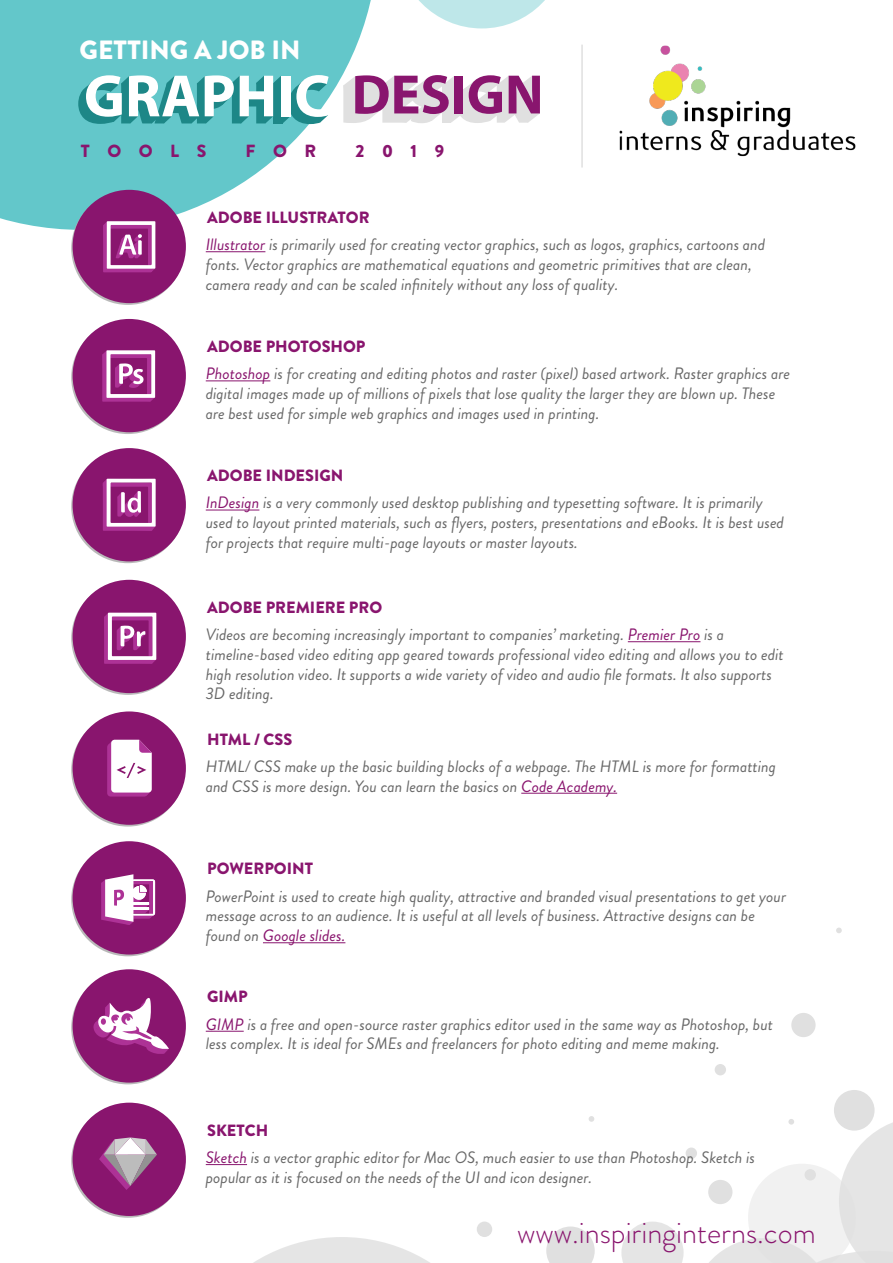
<style>
.page{position:relative;width:893px;height:1263px;background:#fff}
.page>*{position:absolute;margin:0;border:0;box-sizing:border-box;transform-origin:0 0}
.t1{font:300 30.3px "Brandon Grotesque";color:#89156e}
.t2{font:900 26.4px "Brandon Grotesque";color:#fff}
.t3{font:900 17.55px "Brandon Grotesque";letter-spacing:1em;color:#89156e}
.t4{font:italic 16.5px/19.8px "Brandon Grotesque";color:#686868}
.t5{font:900 16.2px "Brandon Grotesque";color:#89156e}
.s1{color:#89156e}
</style>
<div class="page">
<svg style="left:0;top:0;width:371px;height:230px;fill:#63c7ca"></svg>
<svg style="left:253px;top:1237px;width:177px;height:26px"></svg>
<svg style="left:546px;top:1226px;width:49px;height:37px"></svg>
<div style="left:477px;top:1221px;width:15px;height:16px;background:#e0e0e0;border-radius:50%"></div>
<hr style="left:206px;top:251px;width:59px;height:1px;background:#89156e">
<svg style="left:78px;top:75px;width:251px;height:49px"></svg>
<svg style="left:343px;top:75px;width:197px;height:48px;background:#c090b4"></svg>
<svg style="left:419px;top:0;width:126px;height:28px"></svg>
<svg style="left:71px;top:192px;width:114px;height:113px"></svg>
<div style="left:73px;top:190px;width:113px;height:113px;background:#89156e;border-radius:50%"></div>
<div style="left:834px;top:1090px;width:41px;height:40px;background:#e0e0e0;border-radius:50%"></div>
<div style="left:686px;top:1147px;width:11px;height:12px;background:#e0e0e0;border-radius:50%"></div>
<svg style="left:589px;top:1116px;width:5px;height:6px"></svg>
<svg style="left:836px;top:927px;width:6px;height:6px"></svg>
<div style="left:715px;top:1064px;width:11px;height:11px;background:#e0e0e0;border-radius:50%"></div>
<div style="left:791px;top:1013px;width:25px;height:24px;background:#e0e0e0;border-radius:50%"></div>
<svg style="left:621px;top:1221px;width:63px;height:42px"></svg>
<svg style="left:691px;top:1116px;width:202px;height:147px"></svg>
<svg style="left:103px;top:221px;width:52px;height:51px"></svg>
<hr style="left:206px;top:380px;width:64px;height:1px;background:#89156e">
<svg style="left:71px;top:321px;width:114px;height:113px"></svg>
<div style="left:73px;top:319px;width:113px;height:113px;background:#89156e;border-radius:50%"></div>
<svg style="left:102px;top:350px;width:53px;height:52px"></svg>
<hr style="left:206px;top:510px;width:53px;height:1px;background:#89156e">
<svg style="left:71px;top:450px;width:114px;height:113px"></svg>
<div style="left:73px;top:448px;width:113px;height:113px;background:#89156e;border-radius:50%"></div>
<hr style="left:521px;top:793px;width:96px;height:1px;background:#89156e">
<div style="left:73px;top:711px;width:113px;height:114px;background:#89156e;border-radius:50%"></div>
<svg style="left:103px;top:479px;width:53px;height:52px"></svg>
<hr style="left:628px;top:641px;width:72px;height:1px;background:#89156e">
<svg style="left:71px;top:582px;width:114px;height:113px"></svg>
<div style="left:73px;top:580px;width:113px;height:113px;background:#89156e;border-radius:50%"></div>
<svg style="left:107px;top:740px;width:45px;height:56px;background:#e7c9e1"></svg>
<hr style="left:263px;top:942px;width:82px;height:1px;background:#89156e">
<svg style="left:71px;top:843px;width:114px;height:113px"></svg>
<div style="left:73px;top:841px;width:113px;height:113px;background:#89156e;border-radius:50%"></div>
<svg style="left:101px;top:874px;width:54px;height:51px"></svg>
<hr style="left:206px;top:1031px;width:38px;height:1px;background:#89156e">
<svg style="left:71px;top:971px;width:114px;height:113px"></svg>
<div style="left:73px;top:969px;width:113px;height:113px;background:#89156e;border-radius:50%"></div>
<hr style="left:206px;top:1164px;width:41px;height:1px;background:#89156e">
<svg style="left:71px;top:1104px;width:114px;height:114px"></svg>
<div style="left:73px;top:1103px;width:113px;height:113px;background:#89156e;border-radius:50%"></div>
<svg style="left:104px;top:613px;width:52px;height:51px"></svg>
<svg style="left:93px;top:998px;width:76px;height:56px"></svg>
<svg style="left:99px;top:1137px;width:58px;height:53px"></svg>
<img style="left:619px;top:45px;width:237px;height:112px">
<hr style="left:581px;top:45px;width:2px;height:123px;background:#e0e0e0">
<h2 class="t2" style="left:80px;top:31px;width:222px">GETTING A JOB IN</h2>
<p class="t3" style="left:81px;top:138px;width:127px">TOOLS</p>
<p class="t3" style="left:246px;top:138px;width:72px">FOR</p>
<p class="t3" style="left:355px;top:138px;width:90px">2019</p>
<p class="t5" style="left:207px;top:206px;width:164px">ADOBE ILLUSTRATOR</p>
<p class="t4" style="left:206px;top:235px;width:561px"><span class="s1">Illustrator</span> is primarily used for creating vector graphics, such as logos, graphics, cartoons and fonts. Vector graphics are mathematical equations and geometric primitives that are clean, camera ready and can be scaled infinitely without any loss of quality.</p>
<p class="t5" style="left:207px;top:335px;width:160px">ADOBE PHOTOSHOP</p>
<p class="t4" style="left:206px;top:364px;width:586px"><span class="s1">Photoshop</span> is for creating and editing photos and raster (pixel) based artwork. Raster graphics are digital images made up of millions of pixels that lose quality the larger they are blown up. These are best used for simple web graphics and images used in printing.</p>
<p class="t5" style="left:207px;top:464px;width:138px">ADOBE INDESIGN</p>
<p class="t4" style="left:206px;top:493px;width:580px"><span class="s1">InDesign</span> is a very commonly used desktop publishing and typesetting software. It is primarily used to layout printed materials, such as flyers, posters, presentations and eBooks. It is best used for projects that require multi-page layouts or master layouts.</p>
<p class="t5" style="left:207px;top:596px;width:177px">ADOBE PREMIERE PRO</p>
<p class="t4" style="left:206px;top:625px;width:579px">Videos are becoming increasingly important to companies’ marketing. <span class="s1">Premier Pro</span> is a timeline-based video editing app geared towards professional video editing and allows you to edit high resolution video. It supports a wide variety of video and audio file formats. It also supports 3D editing.</p>
<p class="t5" style="left:207px;top:727px;width:87px">HTML / CSS</p>
<p class="t4" style="left:206px;top:756px;width:572px">HTML/ CSS make up the basic building blocks of a webpage. The HTML is more for formatting and CSS is more design. You can learn the basics on <span class="s1">Code Academy.</span></p>
<p class="t5" style="left:207px;top:857px;width:107px">POWERPOINT</p>
<p class="t4" style="left:206px;top:886px;width:582px">PowerPoint is used to create high quality, attractive and branded visual presentations to get your message across to an audience. It is useful at all levels of business. Attractive designs can be found on <span class="s1">Google slides.</span></p>
<p class="t5" style="left:207px;top:985px;width:42px">GIMP</p>
<p class="t4" style="left:206px;top:1014px;width:569px"><span class="s1">GIMP</span> is a free and open-source raster graphics editor used in the same way as Photoshop, but less complex. It is ideal for SMEs and freelancers for photo editing and meme making.</p>
<p class="t5" style="left:207px;top:1119px;width:63px">SKETCH</p>
<p class="t4" style="left:206px;top:1147px;width:551px"><span class="s1">Sketch</span> is a vector graphic editor for Mac OS, much easier to use than Photoshop. Sketch is popular as it is focused on the needs of the UI and icon designer.</p>
<h1 class="t1" style="left:517px;top:1212px;width:300px">www.inspiringinterns.com</h1>
</div>
